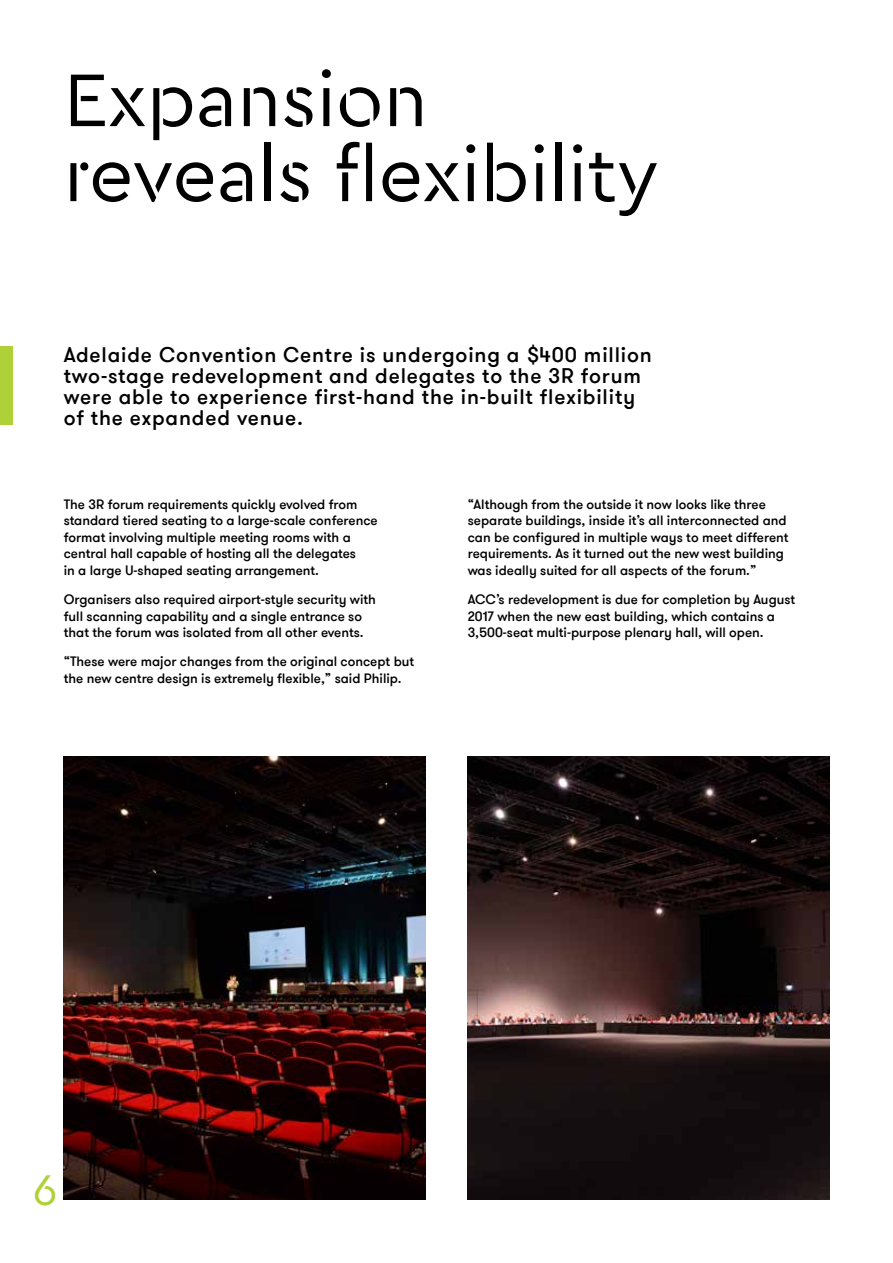
<style>
.page{position:relative;width:893px;height:1263px;background:#fff}
.page>*{position:absolute;margin:0;border:0;box-sizing:border-box;transform-origin:0 0}
.t1{font:78px/75px "Cera Stencil PRO";color:#000}
.t2{font:45px "Cera Stencil PRO";color:#add136}
.t3{font:500 21px/21px "GT Walsheim Pro";letter-spacing:.04em;color:#000}
.t4{font:500 13.5px/16.5px "GT Walsheim Pro";color:#000}
</style>
<div class="page">
<div style="left:0;top:346px;width:13px;height:79px;background:#add136"></div>
<hr style="left:892px;top:0;width:1px;height:631px;background:#add136">
<img style="left:64px;top:757px;width:361px;height:442px">
<img style="left:468px;top:757px;width:361px;height:442px">
<h1 class="t1" style="left:64px;top:59px;width:597px">Expansion reveals flexibility</h1>
<h3 class="t3" style="left:64px;top:345px;width:590px">Adelaide Convention Centre is undergoing a $400 million two-stage redevelopment and delegates to the 3R forum were able to experience first-hand the in-built flexibility of the expanded venue.</h3>
<p class="t4" style="left:64px;top:496px;width:315px">The 3R forum requirements quickly evolved from standard tiered seating to a large-scale conference format involving multiple meeting rooms with a central hall capable of hosting all the delegates<br>in a large U-shaped seating arrangement.</p>
<p class="t4" style="left:64px;top:592px;width:314px">Organisers also required airport-style security with full scanning capability and a single entrance so that the forum was isolated from all other events.</p>
<p class="t4" style="left:64px;top:654px;width:352px">“These were major changes from the original concept but the new centre design is extremely flexible,” said Philip.</p>
<p class="t4" style="left:468px;top:496px;width:322px">“Although from the outside it now looks like three separate buildings, inside it’s all interconnected and can be configured in multiple ways to meet different requirements. As it turned out the new west building was ideally suited for all aspects of the forum.”</p>
<p class="t4" style="left:468px;top:592px;width:329px">ACC’s redevelopment is due for completion by August<br>2017 when the new east building, which contains a<br>3,500-seat multi-purpose plenary hall, will open.</p>
<h2 class="t2" style="left:33px;top:1160px;width:26px">6</h2>
</div>
